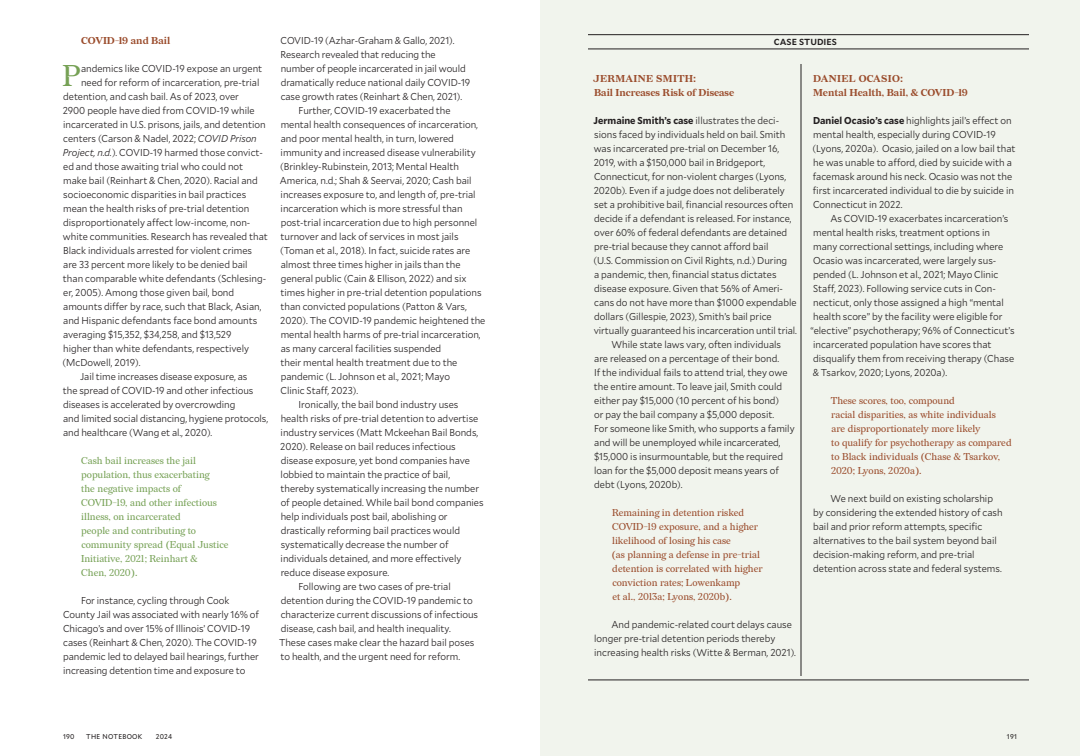
<style>
.page{position:relative;width:1080px;height:756px;background:#fff}
.page>*{position:absolute;margin:0;border:0;box-sizing:border-box;transform-origin:0 0}
.t1{font:30px "Redaction";color:#76a155}
.Footnote_text{font:500 11px "Mallory Compact";color:#231f20}
.t2{font:300 10px/14px "Mallory Compact";color:#231f20}
.t3{font:10px/14px "Redaction";color:#9a4b2b}
.t4{font:10px/14px "Redaction";color:#76a155}
.Default{font:700 10px/14px "Redaction";color:#9a4b2b}
.t5{font:7px "Mallory Compact";letter-spacing:.04em;color:#231f20}
.s1{font-style:italic}
.s2{font-weight:700}
</style>
<div class="page">
<div style="left:540px;top:0;width:540px;height:756px;background:#f1f4ed"></div>
<hr style="left:588px;top:35px;width:441px;height:1px;background:#231f20">
<hr style="left:588px;top:49px;width:441px;height:1px;background:#231f20">
<hr style="left:588px;top:680px;width:441px;height:1px;background:#231f20">
<hr style="left:801px;top:64px;width:1px;height:612px;background:#231f20">
<p class="Default" style="left:81px;top:33px;width:91px">COVID-19 and Bail</p>
<p class="t1" style="left:62px;top:57px;width:20px">P</p>
<p class="t2" style="left:81px;top:60px;width:183px">andemics like COVID-19 expose an urgent</p>
<p class="t2" style="left:81px;top:74px;width:180px">need for reform of incarceration, pre-trial</p>
<p class="t2" style="left:63px;top:88px;width:177px">detention, and cash bail. As of 2023, over</p>
<p class="t2" style="left:63px;top:102px;width:193px">2900 people have died from COVID-19 while</p>
<p class="t2" style="left:63px;top:116px;width:204px">incarcerated in U.S. prisons, jails, and detention</p>
<p class="t2" style="left:63px;top:130px;width:195px">centers (Carson &amp; Nadel, 2022; <span class="s1">COVID Prison</span></p>
<p class="t2" style="left:63px;top:144px;width:201px"><span class="s1">Project, n.d.</span>). COVID-19 harmed those convict-</p>
<p class="t2" style="left:63px;top:158px;width:182px">ed and those awaiting trial who could not</p>
<p class="t2" style="left:63px;top:172px;width:196px">make bail (Reinhart &amp; Chen, 2020). Racial and</p>
<p class="t2" style="left:63px;top:186px;width:184px">socioeconomic disparities in bail practices</p>
<p class="t2" style="left:63px;top:200px;width:188px">mean the health risks of pre-trial detention</p>
<p class="t2" style="left:63px;top:214px;width:189px">disproportionately affect low-income, non-</p>
<p class="t2" style="left:63px;top:228px;width:206px">white communities. Research has revealed that</p>
<p class="t2" style="left:63px;top:242px;width:191px">Black individuals arrested for violent crimes</p>
<p class="t2" style="left:63px;top:256px;width:186px">are 33 percent more likely to be denied bail</p>
<p class="t2" style="left:63px;top:270px;width:205px">than comparable white defendants (Schlesing-</p>
<p class="t2" style="left:63px;top:284px;width:173px">er, 2005). Among those given bail, bond</p>
<p class="t2" style="left:63px;top:298px;width:200px">amounts differ by race, such that Black, Asian,</p>
<p class="t2" style="left:63px;top:312px;width:196px">and Hispanic defendants face bond amounts</p>
<p class="t2" style="left:63px;top:326px;width:170px">averaging $15,352, $34,258, and $13,529</p>
<p class="t2" style="left:63px;top:340px;width:187px">higher than white defendants, respectively</p>
<p class="t2" style="left:63px;top:354px;width:79px">(McDowell, 2019).</p>
<p class="t2" style="left:63px;top:368px;width:207px;text-indent:17px">Jail time increases disease exposure, as<br>the spread of COVID-19 and other infectious diseases is accelerated by overcrowding<br>and limited social distancing, hygiene protocols, and healthcare (Wang et al., 2020).</p>
<p class="t4" style="left:81px;top:453px;width:149px">Cash bail increases the jail population, thus exacerbating<br>the negative impacts of<br>COVID-19, and other infectious illness, on incarcerated<br>people and contributing to community spread (Equal Justice<br>Initiative, 2021; Reinhart &amp;<br>Chen, 2020).</p>
<p class="t2" style="left:63px;top:592px;width:197px;text-indent:18px">For instance, cycling through Cook County Jail was associated with nearly 16% of Chicago’s and over 15% of Illinois’ COVID-19 cases (Reinhart &amp; Chen, 2020). The COVID-19 pandemic led to delayed bail hearings, further increasing detention time and exposure to</p>
<p class="t2" style="left:281px;top:33px;width:191px">COVID-19 (Azhar-Graham &amp; Gallo, 2021).<br>Research revealed that reducing the number of people incarcerated in jail would dramatically reduce national daily COVID-19 case growth rates (Reinhart &amp; Chen, 2021).</p>
<p class="t2" style="left:280px;top:103px;width:207px;text-indent:19px">Further, COVID-19 exacerbated the<br>mental health consequences of incarceration, and poor mental health, in turn, lowered immunity and increased disease vulnerability (Brinkley-Rubinstein, 2013; Mental Health America, n.d.; Shah &amp; Seervai, 2020; Cash bail increases exposure to, and length of, pre-trial incarceration which is more stressful than post-trial incarceration due to high personnel turnover and lack of services in most jails (Toman et al., 2018). In fact, suicide rates are almost three times higher in jails than the general public (Cain &amp; Ellison, 2022) and six times higher in pre-trial detention populations than convicted populations (Patton &amp; Vars, 2020). The COVID-19 pandemic heightened the mental health harms of pre-trial incarceration, as many carceral facilities suspended<br>their mental health treatment due to the pandemic (L. Johnson et al., 2021; Mayo<br>Clinic Staff, 2023).</p>
<p class="t2" style="left:280px;top:397px;width:205px;text-indent:18px">Ironically, the bail bond industry uses health risks of pre-trial detention to advertise industry services (Matt Mckeehan Bail Bonds, 2020). Release on bail reduces infectious disease exposure, yet bond companies have lobbied to maintain the practice of bail, thereby systematically increasing the number of people detained. While bail bond companies help individuals post bail, abolishing or drastically reforming bail practices would systematically decrease the number of individuals detained, and more effectively reduce disease exposure.</p>
<p class="t2" style="left:279px;top:579px;width:201px;text-indent:19px">Following are two cases of pre-trial detention during the COVID-19 pandemic to characterize current discussions of infectious disease, cash bail, and health inequality.<br>These cases make clear the hazard bail poses to health, and the urgent need for reform.</p>
<p class="Footnote_text" style="left:774px;top:33px;width:65px">case studies</p>
<p class="Default" style="left:593px;top:71px;width:142px">JERMAINE SMITH:<br>Bail Increases Risk of Disease</p>
<p class="t2" style="left:594px;top:113px;width:205px"><span class="s2">Jermaine Smith’s case</span> illustrates the deci&shy;sions faced by individuals held on bail. Smith was incarcerated pre-trial on December 16, 2019, with a $150,000 bail in Bridgeport, Connecticut, for non-violent charges (Lyons, 2020b). Even if a judge does not deliberately set a prohibitive bail, financial resources often decide if a defendant is released. For instance, over 60% of federal defendants are detained pre-trial because they cannot afford bail<br>(U.S. Commission on Civil Rights, n.d.) During<br>a pandemic, then, financial status dictates disease exposure. Given that 56% of Ameri&shy;cans do not have more than $1000 expendable dollars (Gillespie, 2023), Smith’s bail price virtually guaranteed his incarceration until trial.</p>
<p class="t2" style="left:594px;top:337px;width:202px;text-indent:18px">While state laws vary, often individuals are released on a percentage of their bond.<br>If the individual fails to attend trial, they owe the entire amount. To leave jail, Smith could either pay $15,000 (10 percent of his bond)<br>or pay the bail company a $5,000 deposit.<br>For someone like Smith, who supports a family and will be unemployed while incarcerated, $15,000 is insurmountable, but the required loan for the $5,000 deposit means years of debt (Lyons, 2020b).</p>
<p class="t3" style="left:612px;top:506px;width:152px">Remaining in detention risked<br>COVID-19 exposure, and a higher likelihood of losing his case<br>(as planning a defense in pre-trial detention is correlated with higher conviction rates; Lowenkamp<br>et al., 2013a; Lyons, 2020b).</p>
<p class="t2" style="left:594px;top:617px;width:203px;text-indent:17px">And pandemic-related court delays cause longer pre-trial detention periods thereby increasing health risks (Witte &amp; Berman, 2021).</p>
<p class="Default" style="left:813px;top:71px;width:156px">DANIEL OCASIO:<br>Mental Health, Bail, &amp; COVID-19</p>
<p class="t2" style="left:813px;top:113px;width:204px"><span class="s2">Daniel Ocasio’s case</span> highlights jail’s effect on mental health, especially during COVID-19 (Lyons, 2020a). Ocasio, jailed on a low bail that he was unable to afford, died by suicide with a facemask around his neck. Ocasio was not the first incarcerated individual to die by suicide in Connecticut in 2022.</p>
<p class="t2" style="left:811px;top:211px;width:206px;text-indent:20px">As COVID-19 exacerbates incarceration’s mental health risks, treatment options in<br>many correctional settings, including where Ocasio was incarcerated, were largely sus&shy;pended (L. Johnson et al., 2021; Mayo Clinic Staff, 2023). Following service cuts in Con&shy;necticut, only those assigned a high “mental health score” by the facility were eligible for “elective” psychotherapy; 96% of Connecticut’s incarcerated population have scores that disqualify them from receiving therapy (Chase &amp; Tsarkov, 2020; Lyons, 2020a).</p>
<p class="t3" style="left:831px;top:394px;width:183px">These scores, too, compound<br>racial disparities, as white individuals are disproportionately more likely<br>to qualify for psychotherapy as compared to Black individuals (Chase &amp; Tsarkov, 2020; Lyons, 2020a).</p>
<p class="t2" style="left:813px;top:491px;width:191px;text-indent:17px">We next build on existing scholarship by considering the extended history of cash bail and prior reform attempts, specific alternatives to the bail system beyond bail decision-making reform, and pre-trial detention across state and federal systems.</p>
<p class="t5" style="left:63px;top:731px;width:13px">190</p>
<p class="t5" style="left:86px;top:731px;width:58px">THE NOTEBOOK</p>
<p class="t5" style="left:156px;top:731px;width:18px">2024</p>
<p class="t5" style="left:1007px;top:731px;width:12px">191</p>
</div>
